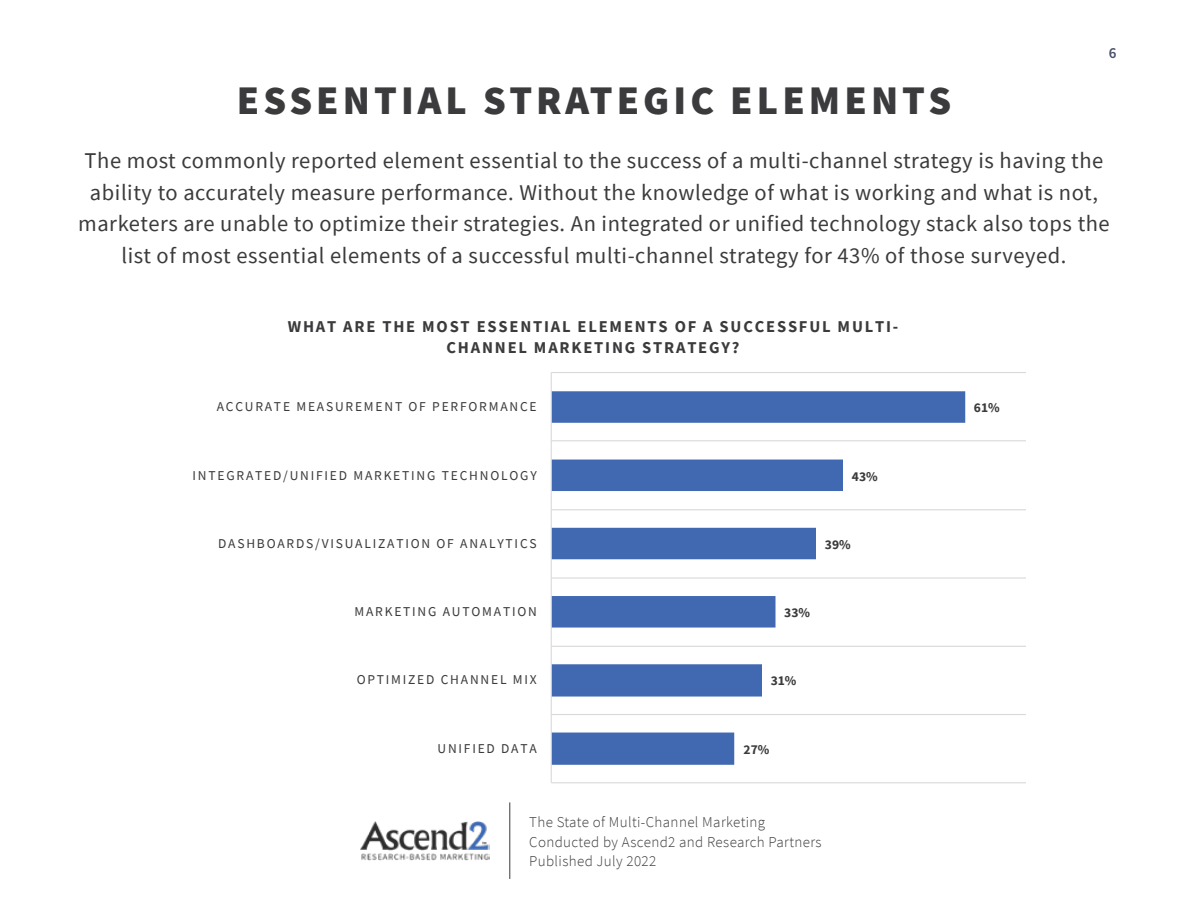
<style>
.page{position:relative;width:1188px;height:918px;background:#fff}
.page>*{position:absolute;margin:0;border:0;box-sizing:border-box;transform-origin:0 0}
.t1{font:900 40.5px "Source Sans Pro";letter-spacing:.1em;color:#3b3a3c}
.t2{font:22.5px/31.5px "Source Sans Pro";letter-spacing:.025em;color:#3b3a3c;text-align:center}
.t3{font:700 16.5px/21px "Source Sans Pro";letter-spacing:.11em;color:#3b3a3c;text-align:center}
.t4{font:300 15px/19.5px "Source Sans Pro";letter-spacing:.025em;color:#3b3a3c}
.t5{font:600 15px "Source Sans Pro";color:#475066}
.t6{font:13.5px "Source Sans Pro";letter-spacing:.135em;color:#3b3a3c}
.t7{font:700 13.5px "Source Sans Pro";color:#3b3a3c}
</style>
<div class="page">
<img style="left:360px;top:821px;width:130px;height:40px">
<hr style="left:510px;top:802px;width:1px;height:77px;background:#3b3a3c">
<hr style="left:551px;top:782px;width:475px;height:1px;background:#d9d9d9">
<hr style="left:551px;top:714px;width:475px;height:1px;background:#d9d9d9">
<hr style="left:551px;top:646px;width:475px;height:1px;background:#d9d9d9">
<hr style="left:551px;top:577px;width:475px;height:2px;background:#d9d9d9">
<hr style="left:551px;top:509px;width:475px;height:1px;background:#d9d9d9">
<hr style="left:551px;top:440px;width:475px;height:1px;background:#d9d9d9">
<hr style="left:551px;top:372px;width:475px;height:1px;background:#d9d9d9">
<svg style="left:552px;top:391px;width:413px;height:374px"></svg>
<hr style="left:551px;top:373px;width:1px;height:410px;background:#d9d9d9">
<p class="t5" style="left:1109px;top:43px;width:9px">6</p>
<h1 class="t1" style="left:237px;top:73px;width:716px">ESSENTIAL STRATEGIC ELEMENTS</h1>
<p class="t2" style="left:78px;top:145px;width:1033px">The most commonly reported element essential to the success of a multi-channel strategy is having the ability to accurately measure performance. Without the knowledge of what is working and what is not, marketers are unable to optimize their strategies. An integrated or unified technology stack also tops the list of most essential elements of a successful multi-channel strategy for 43% of those surveyed.</p>
<p class="t3" style="left:288px;top:316px;width:612px">WHAT ARE THE MOST ESSENTIAL ELEMENTS OF A SUCCESSFUL MULTI-<br>CHANNEL MARKETING STRATEGY?</p>
<p class="t6" style="left:217px;top:398px;width:321px">ACCURATE MEASUREMENT OF PERFORMANCE</p>
<p class="t6" style="left:193px;top:467px;width:346px">INTEGRATED/UNIFIED MARKETING TECHNOLOGY</p>
<p class="t7" style="left:852px;top:467px;width:27px">43%</p>
<p class="t6" style="left:218px;top:535px;width:320px">DASHBOARDS/VISUALIZATION OF ANALYTICS</p>
<p class="t7" style="left:825px;top:535px;width:27px">39%</p>
<p class="t6" style="left:354px;top:603px;width:184px">MARKETING AUTOMATION</p>
<p class="t7" style="left:784px;top:603px;width:27px">33%</p>
<p class="t6" style="left:357px;top:671px;width:182px">OPTIMIZED CHANNEL MIX</p>
<p class="t7" style="left:771px;top:672px;width:27px">31%</p>
<p class="t6" style="left:438px;top:740px;width:101px">UNIFIED DATA</p>
<p class="t7" style="left:744px;top:740px;width:27px">27%</p>
<p class="t4" style="left:529px;top:813px;width:294px">The State of Multi-Channel Marketing<br>Conducted by Ascend2 and Research Partners<br>Published July 2022</p>
<p class="t7" style="left:974px;top:399px;width:27px">61%</p>
</div>
